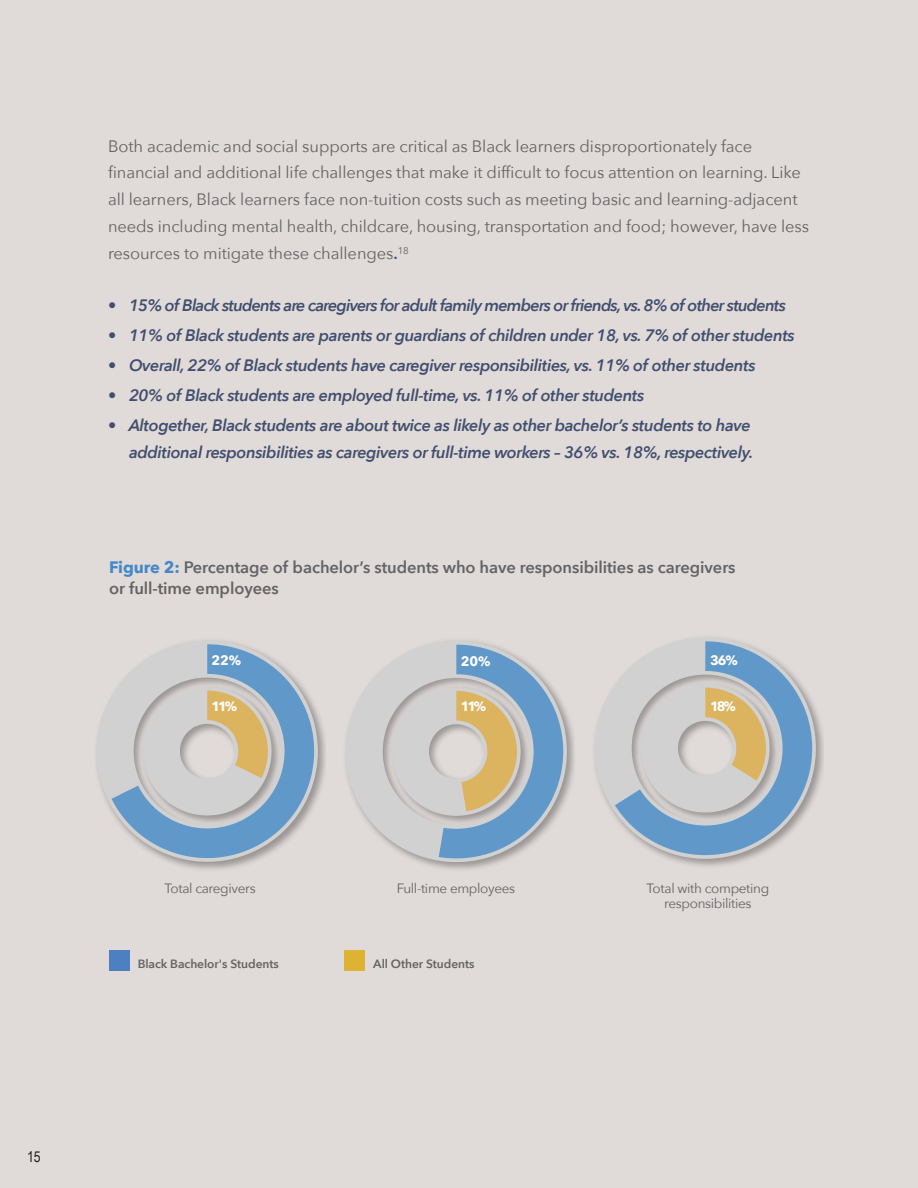
<style>
.page{position:relative;width:918px;height:1188px;background:#e0dad8}
.page>*{position:absolute;margin:0;border:0;box-sizing:border-box;transform-origin:0 0}
.t1{font:italic 600 16.5px/27px "Avenir Next";letter-spacing:-.025em;color:#414e6e;text-align:right}
.t2{font:16.5px/27px "Avenir Next";letter-spacing:-.005em;color:#636366}
.t3{font:600 16.5px/21px "Avenir Next";letter-spacing:-.005em;color:#636366}
.t4{font:italic 600 16.5px "Avenir Next";letter-spacing:-.05em;color:#414e6e}
.t5{font:15px "Arial Narrow";color:#231f20}
.t6{font:13.5px/15px "Avenir Next";letter-spacing:-.025em;color:#636366;text-align:center}
.t7{font:700 13.5px "Avenir Next";letter-spacing:-.11em;color:#fff}
.t8{font:600 12px "Avenir Next";letter-spacing:-.005em;color:#636366}
.s1{font-weight:600;color:#414e6e}
.s2{font-weight:700;color:#4488c7}
</style>
<div class="page">
<div style="left:344px;top:950px;width:21px;height:21px;background:#dcb333"></div>
<div style="left:109px;top:950px;width:21px;height:21px;background:#4d80c2"></div>
<img style="left:345px;top:640px;width:229px;height:229px">
<svg style="left:346px;top:641px;width:221px;height:221px;fill:#d0d1d0"></svg>
<svg style="left:392px;top:645px;width:171px;height:213px"></svg>
<img style="left:96px;top:640px;width:229px;height:229px">
<svg style="left:97px;top:641px;width:221px;height:221px"></svg>
<svg style="left:112px;top:644px;width:202px;height:214px"></svg>
<img style="left:594px;top:637px;width:229px;height:229px">
<svg style="left:595px;top:638px;width:221px;height:221px"></svg>
<svg style="left:615px;top:641px;width:197px;height:214px"></svg>
<p class="t2" style="left:108px;top:132px;width:703px">Both academic and social supports are critical as Black learners disproportionately face financial and additional life challenges that make it difficult to focus attention on learning. Like all learners, Black learners face non-tuition costs such as meeting basic and learning-adjacent needs including mental health, childcare, housing, transportation and food; however, have less resources to mitigate these challenges<span class="s1">.</span><sup>18</sup></p>
<p class="t4" style="left:108px;top:291px;width:680px">• 15% of Black students are caregivers for adult family members or friends, vs. 8% of other students</p>
<p class="t1" style="left:108px;top:322px;width:688px">• 11% of Black students are parents or guardians of children under 18, vs. 7% of other students</p>
<p class="t1" style="left:108px;top:351px;width:649px">• Overall, 22% of Black students have caregiver responsibilities, vs. 11% of other students</p>
<p class="t1" style="left:108px;top:381px;width:538px">• 20% of Black students are employed full-time, vs. 11% of other students</p>
<p class="t1" style="left:108px;top:411px;width:647px">• Altogether, Black students are about twice as likely as other bachelor’s students to have additional responsibilities as caregivers or full-time workers – 36% vs. 18%, respectively.</p>
<p class="t3" style="left:109px;top:556px;width:628px"><span class="s2">Figure 2:</span> Percentage of bachelor’s students who have responsibilities as caregivers or full-time employees</p>
<p class="t7" style="left:211px;top:648px;width:31px">22%</p>
<p class="t7" style="left:461px;top:649px;width:31px">20%</p>
<p class="t7" style="left:710px;top:648px;width:29px">36%</p>
<p class="t7" style="left:211px;top:695px;width:27px">11%</p>
<p class="t7" style="left:461px;top:695px;width:27px">11%</p>
<p class="t7" style="left:710px;top:695px;width:27px">18%</p>
<p class="t6" style="left:164px;top:880px;width:93px">Total caregivers</p>
<p class="t6" style="left:397px;top:880px;width:120px">Full-time employees</p>
<p class="t6" style="left:647px;top:880px;width:124px">Total with competing responsibilities</p>
<p class="t8" style="left:138px;top:953px;width:143px">Black Bachelor's Students</p>
<p class="t8" style="left:373px;top:953px;width:103px">All Other Students</p>
<p class="t5" style="left:27px;top:1146px;width:15px">15</p>
</div>
